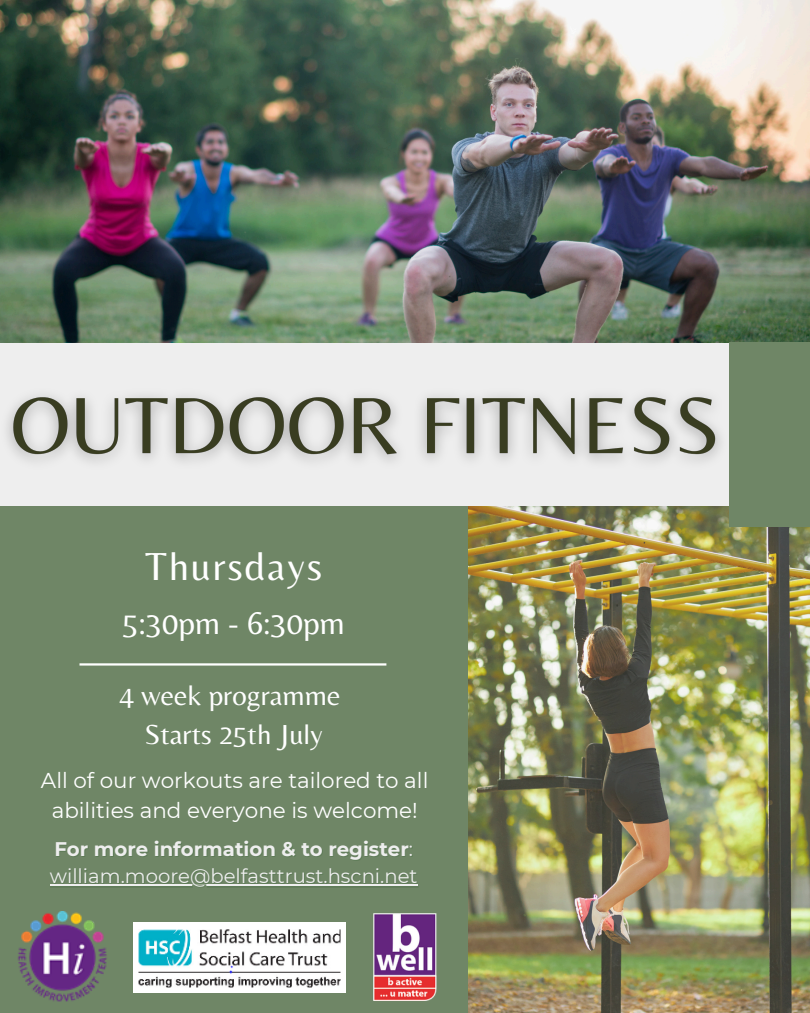
<style>
.page{position:relative;width:810px;height:1013px;background:#fff}
.page>*{position:absolute;margin:0;border:0;box-sizing:border-box;transform-origin:0 0}
.t1{font:40.6px "Belleza";letter-spacing:.05em;color:#fff}
.t2{font:32.6px "Belleza";color:#fff}
.t3{font:28.6px/39.8px "Belleza";color:#fff;text-align:center}
.t4{font:21.5px/30px "Montserrat";color:#fff;text-align:center}
.t5{font:19.7px/27px "Montserrat";color:#eee}
.s1{font-weight:700}
.s2{color:rgb(71 109 68/.4)}
</style>
<div class="page">
<img style="left:0;top:0;width:810px;height:1012px">
<hr style="left:50px;top:884px;width:368px;height:2px;background:#eee">
<p class="t1" style="left:145px;top:542px;width:179px">Thursdays</p>
<p class="t2" style="left:123px;top:603px;width:224px">5:30pm - 6:30pm</p>
<p class="t3" style="left:120px;top:674px;width:222px">4 week programme<br>Starts 25th July</p>
<p class="t4" style="left:41px;top:765px;width:389px">All of our workouts are tailored to all abilities and everyone is welcome!</p>
<p class="t5" style="left:50px;top:835px;width:369px"><span class="s1">For more information &amp; to register</span><span class="s2">: </span>william.moore@belfasttrust.hscni.net</p>
</div>
